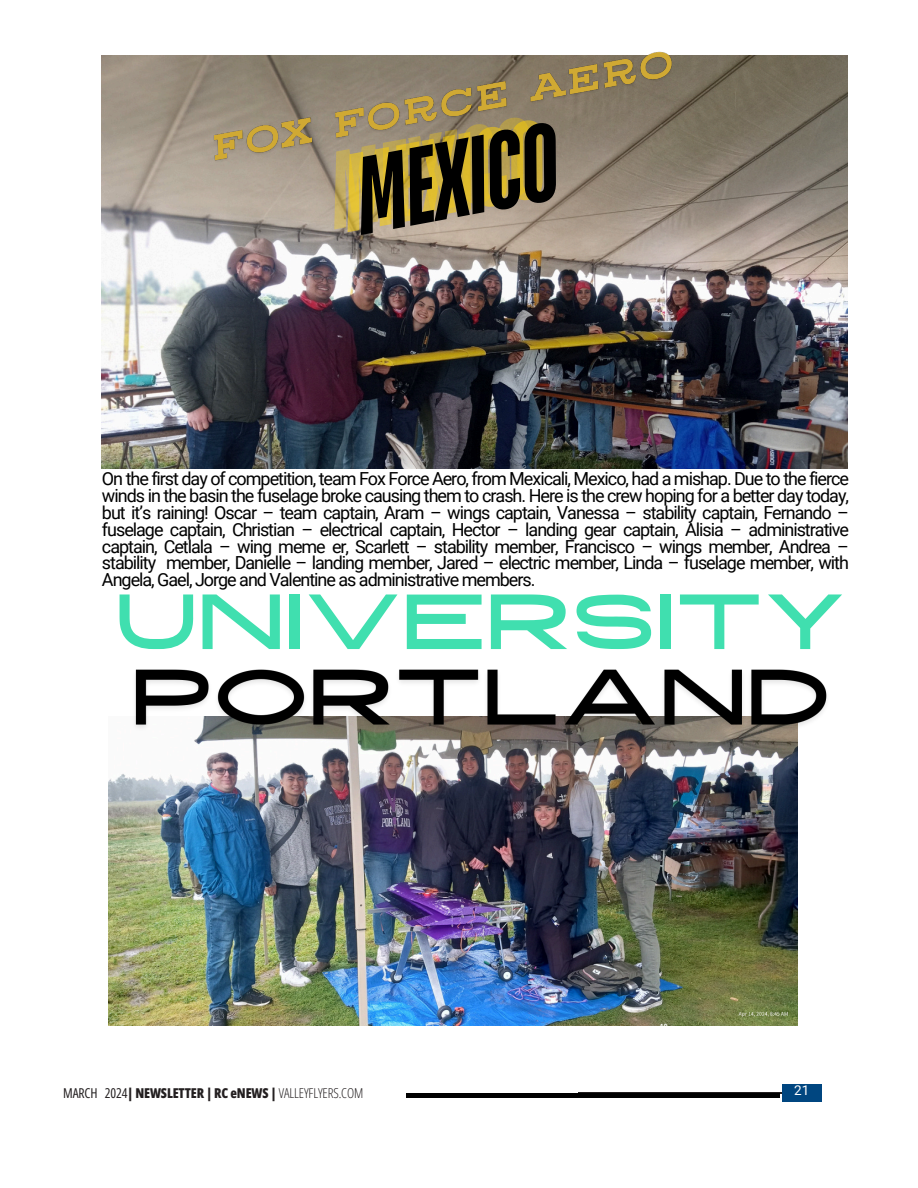
<style>
.page{position:relative;width:918px;height:1188px;background:#fff}
.page>*{position:absolute;margin:0;border:0;box-sizing:border-box;transform-origin:0 0}
.t1{font:italic 700 109.05px "TT Bluescreens";color:#000}
.t2{font:78px "High Cruiser";color:#40dfaf}
.t3{font:18px/16.8px "Roboto";letter-spacing:-.055em;color:#000;text-align:justify}
.t4{font:800 13.65px "Open Sans Condensed";letter-spacing:-.005em;color:#231f20}
.t5{font:13.5px "Roboto";color:#fff}
.t6{font:600 8.55px "Open Sans Condensed";color:#fff}
.s1{font-weight:400}
.s2{font-weight:300}
</style>
<div class="page">
<hr style="left:579px;top:1093px;width:243px;height:1px;background:#231f20">
<div style="left:783px;top:1084px;width:39px;height:18px;background:#004680"></div>
<div style="left:407px;top:1093px;width:373px;height:5px;background:#000"></div>
<img style="left:102px;top:56px;width:746px;height:413px">
<img style="left:109px;top:755px;width:688px;height:271px">
<img style="left:206px;top:51px;width:475px;height:119px">
<img style="left:134px;top:669px;width:693px;height:86px">
<p class="t1" style="left:342px;top:147px;width:207px;rotate:-10deg">MEXICO</p>
<p class="t3" style="left:102px;top:471px;width:749px">On the first day of competition, team Fox Force Aero, from Mexicali, Mexico, had a mishap. Due to the fierce winds in the basin the fuselage broke causing them to crash. Here is the crew hoping for a better day today, but it’s raining! Oscar – team captain, Aram – wings captain, Vanessa – stability captain, Fernando – fuselage captain, Christian – electrical captain, Hector – landing gear captain, Alisia – administrative captain, Cetlala – wing meme er, Scarlett – stability member, Francisco – wings member, Andrea – stability member, Danielle – landing member, Jared – electric member, Linda – fuselage member, with Angela, Gael, Jorge and Valentine as administrative members.</p>
<p class="t2" style="left:115px;top:579px;width:734px">UNIVERSITY</p>
<h5 class="t4" style="left:63px;top:1083px;width:302px"><span class="s1">MARCH 2024</span>| NEWSLETTER | RC eNEWS | <span class="s2">VALLEYFLYERS.COM</span></h5>
<h3 class="t6" style="left:660px;top:1020px;width:9px">19</h3>
<p class="t5" style="left:794px;top:1083px;width:17px">21</p>
</div>
